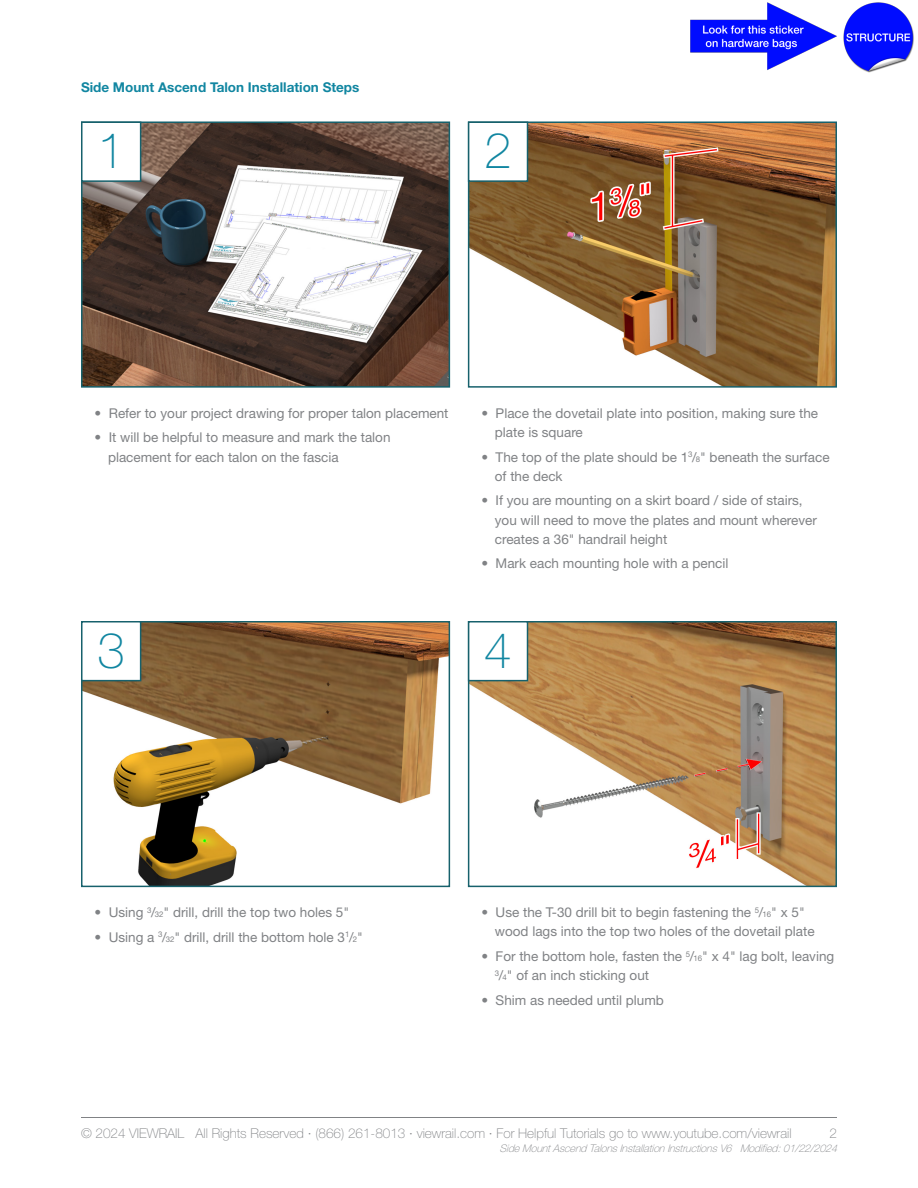
<style>
.page{position:relative;width:918px;height:1188px;background:#fff}
.page>*{position:absolute;margin:0;border:0;box-sizing:border-box;transform-origin:0 0}
.t1{font:100 49.5px "Helvetica Neue";color:#1186a1}
.Bullet_Points{font:13.5px/19.2px "Helvetica Neue";color:#808285}
.t2{font:100 13.5px "Helvetica Neue";color:#808285}
.t3{font:700 13.5px "Helvetica Neue";color:#1186a1}
.t4{font:italic 100 10.5px "Helvetica Neue";color:#808285}
.s1{font-size:7.8px}
</style>
<div class="page">
<img style="left:471px;top:624px;width:363px;height:260px">
<div style="left:468px;top:621px;width:369px;height:266px;border:2px solid #17616c"></div>
<img style="left:84px;top:624px;width:363px;height:260px">
<div style="left:81px;top:621px;width:369px;height:266px;border:2px solid #17616c"></div>
<img style="left:471px;top:125px;width:363px;height:260px">
<div style="left:468px;top:122px;width:369px;height:266px;border:2px solid #17616c"></div>
<img style="left:84px;top:125px;width:363px;height:260px">
<div style="left:81px;top:122px;width:369px;height:266px;border:2px solid #17616c"></div>
<div style="left:469px;top:622px;width:59px;height:59px;background:#fff"></div>
<div style="left:468px;top:621px;width:60px;height:60px;border:2px solid #17616c"></div>
<div style="left:82px;top:622px;width:59px;height:59px;background:#fff"></div>
<div style="left:81px;top:621px;width:60px;height:60px;border:2px solid #17616c"></div>
<div style="left:469px;top:122px;width:59px;height:59px;background:#fff"></div>
<div style="left:468px;top:122px;width:60px;height:60px;border:2px solid #17616c"></div>
<div style="left:82px;top:122px;width:59px;height:59px;background:#fff"></div>
<div style="left:81px;top:122px;width:60px;height:60px;border:2px solid #17616c"></div>
<hr style="left:81px;top:1117px;width:756px;height:1px;background:#808285">
<img style="left:690px;top:2px;width:224px;height:71px">
<p class="t3" style="left:81px;top:78px;width:280px">Side Mount Ascend Talon Installation Steps</p>
<p class="t1" style="left:97px;top:122px;width:29px">1</p>
<p class="t1" style="left:484px;top:122px;width:29px">2</p>
<p class="Bullet_Points" style="left:94px;top:403px;width:356px">• Refer to your project drawing for proper talon placement</p>
<p class="Bullet_Points" style="left:108px;top:428px;width:284px;text-indent:-14px">• It will be helpful to measure and mark the talon placement for each talon on the fascia</p>
<p class="Bullet_Points" style="left:495px;top:403px;width:325px;text-indent:-14px">• Place the dovetail plate into position, making sure the plate is square</p>
<p class="Bullet_Points" style="left:495px;top:447px;width:336px;text-indent:-14px">• The top of the plate should be 1<sup>3</sup>/<span class="s1">8</span>" beneath the surface of the deck</p>
<p class="Bullet_Points" style="left:495px;top:491px;width:324px;text-indent:-14px">• If you are mounting on a skirt board / side of stairs, you will need to move the plates and mount wherever creates a 36" handrail height</p>
<p class="Bullet_Points" style="left:481px;top:554px;width:249px">• Mark each mounting hole with a pencil</p>
<p class="t1" style="left:97px;top:622px;width:29px">3</p>
<p class="t1" style="left:484px;top:622px;width:29px">4</p>
<p class="Bullet_Points" style="left:94px;top:903px;width:256px">• Using <sup>3</sup>/<span class="s1">32</span>" drill, drill the top two holes 5"</p>
<p class="Bullet_Points" style="left:94px;top:927px;width:270px">• Using a <sup>3</sup>/<span class="s1">32</span>" drill, drill the bottom hole 3<sup>1</sup>/<span class="s1">2</span>"</p>
<p class="Bullet_Points" style="left:495px;top:903px;width:321px;text-indent:-14px">• Use the T-30 drill bit to begin fastening the <sup>5</sup>/<span class="s1">16</span>" x 5" wood lags into the top two holes of the dovetail plate</p>
<p class="Bullet_Points" style="left:495px;top:946px;width:341px;text-indent:-14px">• For the bottom hole, fasten the <sup>5</sup>/<span class="s1">16</span>" x 4" lag bolt, leaving<br><sup>3</sup>/<span class="s1">4</span>" of an inch sticking out</p>
<p class="Bullet_Points" style="left:481px;top:990px;width:184px">• Shim as needed until plumb</p>
<p class="t2" style="left:81px;top:1125px;width:712px">© 2024 VIEWRAIL All Rights Reserved ∙ (866) 261-8013 ∙ viewrail.com ∙ For Helpful Tutorials go to www.youtube.com/viewrail</p>
<p class="t2" style="left:829px;top:1125px;width:9px">2</p>
<p class="t4" style="left:500px;top:1142px;width:342px">SideMountAscendTalonsInstallationInstructionsV6 Modified:01/22/2024</p>
</div>
